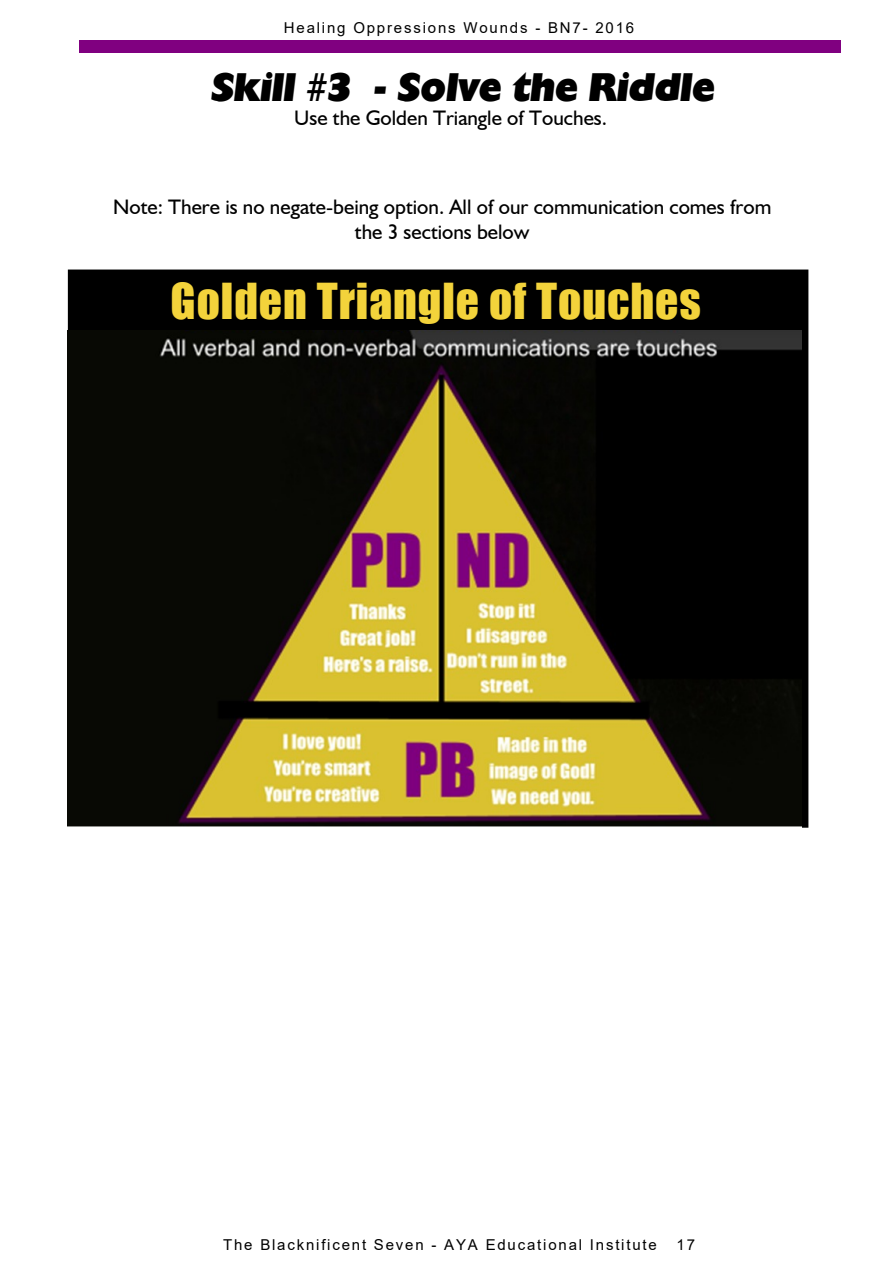
<style>
.page{position:relative;width:893px;height:1263px;background:#fff}
.page>*{position:absolute;margin:0;border:0;box-sizing:border-box;transform-origin:0 0}
.t1{font:45.6px "Impact";letter-spacing:.02em;color:#f3d33b}
.t2{font:italic 38.7px "Chanson Heavy SF Bold";color:#000}
.t3{font:21px/25px "Humanist 521 BT";color:#000;text-align:center}
.t4{font:15px "Arial";letter-spacing:.12em;color:#000}
</style>
<div class="page">
<div style="left:79px;top:40px;width:762px;height:13px;background:#800080"></div>
<div style="left:68px;top:270px;width:740px;height:558px;background:#000"></div>
<img style="left:68px;top:330px;width:733px;height:498px">
<p class="t4" style="left:284px;top:22px;width:352px">Healing Oppressions Wounds - BN7- 2016</p>
<h2 class="t2" style="left:210px;top:72px;width:505px">Skill #3 - Solve the Riddle</h2>
<p class="t3" style="left:294px;top:107px;width:314px">Use the Golden Triangle of Touches.</p>
<p class="t3" style="left:113px;top:196px;width:660px">Note: There is no negate-being option. All of our communication comes from the 3 sections below</p>
<h1 class="t1" style="left:171px;top:283px;width:532px">Golden Triangle of Touches</h1>
<p class="t4" style="left:223px;top:1239px;width:435px">The Blacknificent Seven - AYA Educational Institute</p>
<p class="t4" style="left:677px;top:1239px;width:20px">17</p>
</div>
